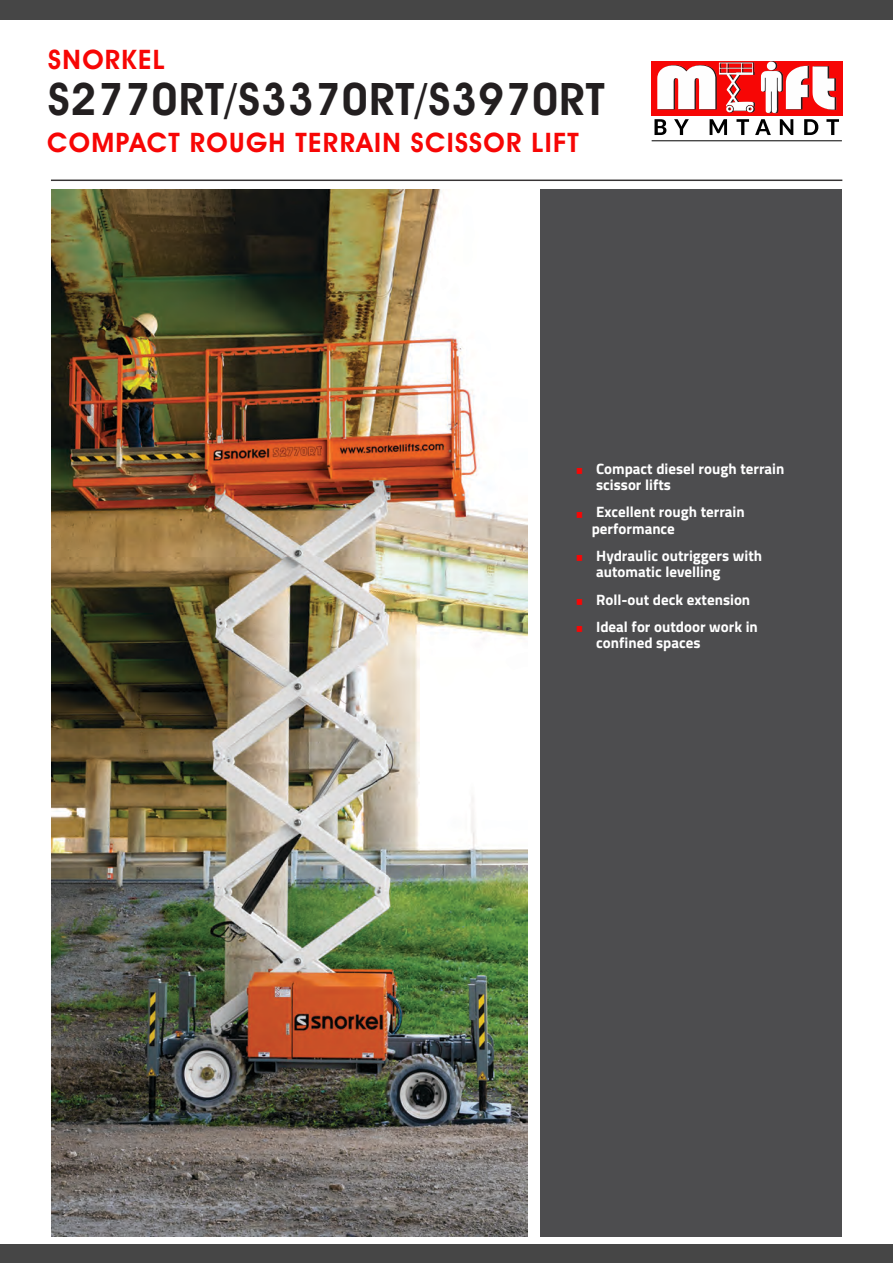
<style>
.page{position:relative;width:893px;height:1263px;background:#fff}
.page>*{position:absolute;margin:0;border:0;box-sizing:border-box;transform-origin:0 0}
.t1{font:600 45px "Avant Garde IT Cby BT";letter-spacing:.02em;color:#231f20}
.t2{font:600 27px "Avant Garde IT Cby BT";letter-spacing:.05em;color:#f70605}
.t3{font:700 15px/16.5px "Titillium Web";color:#fff}
.s1{font-size:21px;color:#f70605}
</style>
<div class="page">
<img style="left:51px;top:189px;width:476px;height:1047px">
<div style="left:540px;top:189px;width:302px;height:1047px;background:#4d4d4f"></div>
<hr style="left:51px;top:180px;width:791px;height:1px;background:#373435">
<div style="left:0;top:0;width:893px;height:19px;background:#464646"></div>
<div style="left:651px;top:61px;width:191px;height:54px;background:#f70605"></div>
<svg style="left:654px;top:62px;width:185px;height:73px"></svg>
<hr style="left:652px;top:140px;width:190px;height:1px;background:#000">
<div style="left:0;top:1244px;width:893px;height:19px;background:#464646"></div>
<h2 class="t2" style="left:48px;top:49px;width:118px">SNORKEL</h2>
<h1 class="t1" style="left:48px;top:83px;width:558px">S2770RT/S3370RT/S3970RT</h1>
<h2 class="t2" style="left:47px;top:133px;width:533px">COMPACT ROUGH TERRAIN SCISSOR LIFT</h2>
<p class="t3" style="left:596px;top:460px;width:190px;text-indent:-21px"><span class="s1">•</span> Compact diesel rough terrain scissor lifts</p>
<p class="t3" style="left:592px;top:503px;width:155px;text-indent:-17px"><span class="s1">•</span> Excellent rough terrain performance</p>
<p class="t3" style="left:596px;top:547px;width:167px;text-indent:-21px"><span class="s1">•</span> Hydraulic outriggers with automatic levelling</p>
<p class="t3" style="left:575px;top:591px;width:177px"><span class="s1">•</span> Roll-out deck extension</p>
<p class="t3" style="left:596px;top:618px;width:163px;text-indent:-21px"><span class="s1">•</span> Ideal for outdoor work in confined spaces</p>
</div>
